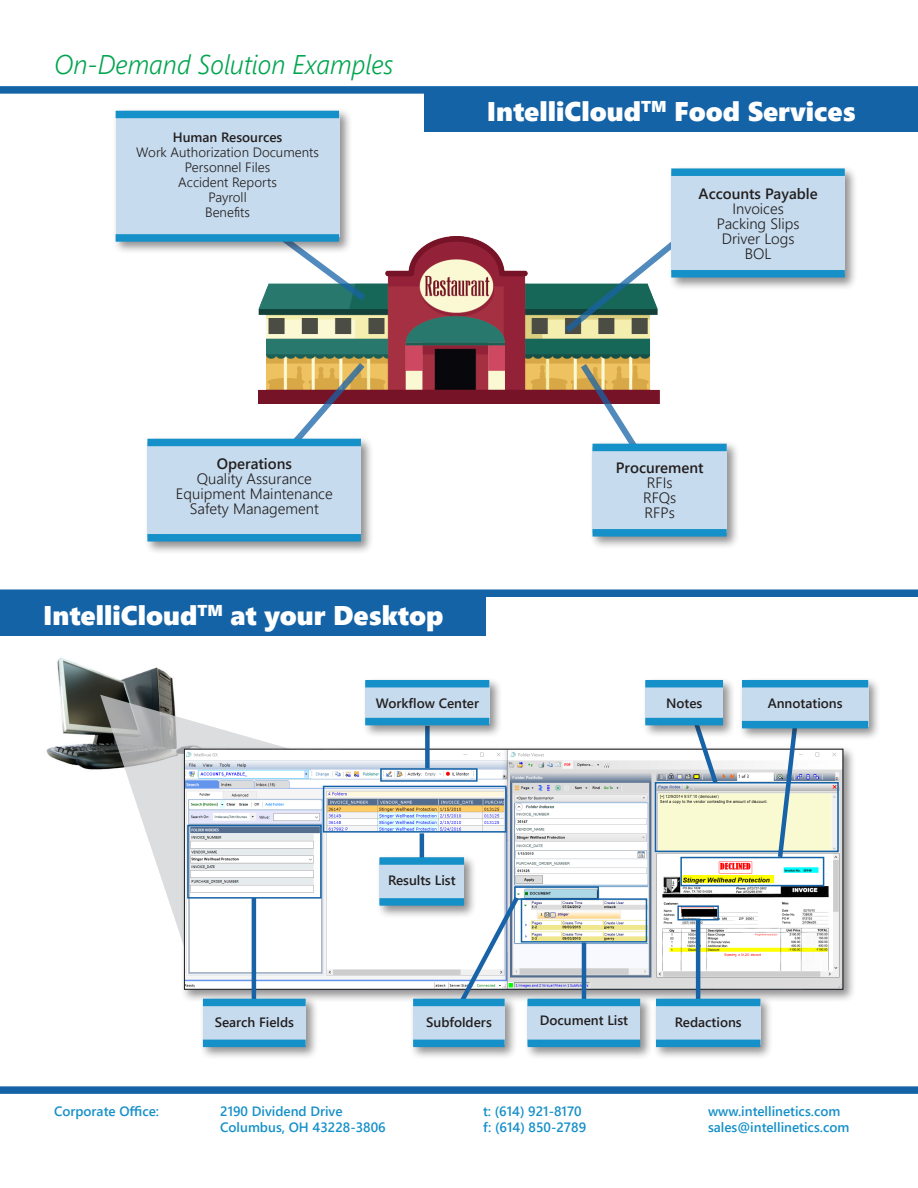
<style>
.page{position:relative;width:918px;height:1188px;background:#fff}
.page>*{position:absolute;margin:0;border:0;box-sizing:border-box;transform-origin:0 0}
.t1{font:27px "Segoe UI Black";color:#fff}
.t2{font:italic 300 27px "Segoe UI";color:#00a54f;scale:.95 1}
.Bubble_-_Body{font:300 15px "Segoe UI";color:#231f20}
.Bubble_-_Body-2{font:600 15px "Segoe UI";color:#231f20}
.t3{font:600 13.5px "Segoe UI";color:#1690c8}
.Bubble_-_Body-3{font:600 13.5px "Segoe UI";color:#231f20}
.Bubble_-_Body-4{font:300 13.5px "Segoe UI";color:#231f20}
</style>
<div class="page">
<img style="left:258px;top:236px;width:402px;height:167px">
<img style="left:46px;top:657px;width:128px;height:113px">
<svg style="left:100px;top:695px;width:176px;height:242px"></svg>
<div style="left:181px;top:745px;width:675px;height:258px;background:#231f20;opacity:.5"></div>
<img style="left:186px;top:751px;width:655px;height:237px">
<div style="left:184px;top:749px;width:659px;height:241px;border:1px solid #231f20"></div>
<div style="left:0;top:86px;width:918px;height:8px;background:#1563a7"></div>
<div style="left:0;top:590px;width:918px;height:7px;background:#1563a7"></div>
<svg style="left:258px;top:236px;width:109px;height:66px"></svg>
<svg style="left:272px;top:356px;width:95px;height:80px"></svg>
<svg style="left:563px;top:236px;width:105px;height:102px"></svg>
<div style="left:144px;top:436px;width:231px;height:118px;background:#231f20;opacity:.5"></div>
<div style="left:147px;top:443px;width:214px;height:94px;background:#c6dbed"></div>
<div style="left:147px;top:439px;width:214px;height:7px;background:#1690c8"></div>
<div style="left:147px;top:534px;width:214px;height:8px;background:#1690c8"></div>
<div style="left:668px;top:165px;width:190px;height:125px;background:#231f20;opacity:.5"></div>
<div style="left:671px;top:173px;width:174px;height:100px;background:#c6dbed"></div>
<div style="left:671px;top:168px;width:174px;height:8px;background:#1690c8"></div>
<div style="left:671px;top:270px;width:174px;height:8px;background:#1690c8"></div>
<div style="left:112px;top:107px;width:240px;height:147px;background:#231f20;opacity:.5"></div>
<div style="left:116px;top:116px;width:224px;height:121px;background:#c6dbed"></div>
<div style="left:116px;top:111px;width:223px;height:7px;background:#1690c8"></div>
<div style="left:116px;top:234px;width:223px;height:8px;background:#1690c8"></div>
<hr style="left:420px;top:833px;width:4px;height:45px;background:#1863a7">
<hr style="left:582px;top:943px;width:4px;height:102px;background:#1863a7">
<svg style="left:443px;top:892px;width:80px;height:111px"></svg>
<svg style="left:690px;top:738px;width:31px;height:50px"></svg>
<hr style="left:696px;top:919px;width:4px;height:92px;background:#1863a7">
<hr style="left:252px;top:898px;width:4px;height:120px;background:#1863a7">
<div style="left:425px;top:726px;width:5px;height:42px;background:#1863a7"></div>
<div style="left:362px;top:677px;width:141px;height:61px;background:#231f20;opacity:.5"></div>
<div style="left:365px;top:682px;width:125px;height:42px;background:#c6dbed"></div>
<div style="left:365px;top:680px;width:124px;height:7px;background:#1690c8"></div>
<div style="left:365px;top:718px;width:124px;height:7px;background:#1690c8"></div>
<div style="left:642px;top:677px;width:94px;height:61px;background:#231f20;opacity:.5"></div>
<div style="left:645px;top:682px;width:78px;height:42px;background:#c6dbed"></div>
<div style="left:645px;top:680px;width:78px;height:7px;background:#1690c8"></div>
<div style="left:645px;top:718px;width:78px;height:7px;background:#1690c8"></div>
<div style="left:376px;top:854px;width:101px;height:65px;background:#231f20;opacity:.5"></div>
<div style="left:379px;top:859px;width:85px;height:45px;background:#c6dbed"></div>
<div style="left:379px;top:857px;width:85px;height:8px;background:#1690c8"></div>
<div style="left:379px;top:898px;width:85px;height:8px;background:#1690c8"></div>
<div style="left:199px;top:996px;width:120px;height:64px;background:#231f20;opacity:.5"></div>
<div style="left:203px;top:1001px;width:103px;height:44px;background:#c6dbed"></div>
<div style="left:203px;top:999px;width:103px;height:7px;background:#1690c8"></div>
<div style="left:203px;top:1040px;width:103px;height:7px;background:#1690c8"></div>
<div style="left:410px;top:996px;width:108px;height:64px;background:#231f20;opacity:.5"></div>
<div style="left:413px;top:1001px;width:92px;height:44px;background:#c6dbed"></div>
<div style="left:413px;top:999px;width:92px;height:7px;background:#1690c8"></div>
<div style="left:413px;top:1040px;width:92px;height:7px;background:#1690c8"></div>
<div style="left:524px;top:995px;width:130px;height:65px;background:#231f20;opacity:.5"></div>
<div style="left:528px;top:1001px;width:112px;height:44px;background:#c6dbed"></div>
<div style="left:528px;top:999px;width:112px;height:7px;background:#1690c8"></div>
<div style="left:528px;top:1040px;width:112px;height:7px;background:#1690c8"></div>
<div style="left:653px;top:996px;width:121px;height:64px;background:#231f20;opacity:.5"></div>
<div style="left:656px;top:1001px;width:105px;height:44px;background:#c6dbed"></div>
<div style="left:656px;top:999px;width:104px;height:7px;background:#1690c8"></div>
<div style="left:656px;top:1040px;width:104px;height:7px;background:#1690c8"></div>
<div style="left:0;top:1086px;width:918px;height:8px;background:#1563a7"></div>
<div style="left:1px;top:594px;width:485px;height:42px;background:#1563a7"></div>
<div style="left:424px;top:90px;width:494px;height:42px;background:#1563a7"></div>
<div style="left:187px;top:825px;width:135px;height:74px;border:2px solid #1563a7"></div>
<div style="left:323px;top:786px;width:184px;height:47px;border:2px solid #1563a7"></div>
<div style="left:380px;top:768px;width:98px;height:14px;border:2px solid #1563a7"></div>
<div style="left:514px;top:886px;width:85px;height:14px;border:2px solid #1563a7"></div>
<div style="left:521px;top:898px;width:126px;height:45px;border:2px solid #1563a7"></div>
<div style="left:655px;top:782px;width:184px;height:70px;border:2px solid #1563a7"></div>
<div style="left:677px;top:905px;width:42px;height:15px;border:2px solid #1563a7"></div>
<div style="left:680px;top:857px;width:144px;height:29px;border:2px solid #1563a7"></div>
<svg style="left:775px;top:742px;width:26px;height:120px"></svg>
<div style="left:738px;top:677px;width:144px;height:65px;background:#231f20;opacity:.5"></div>
<div style="left:742px;top:682px;width:126px;height:44px;background:#c6dbed"></div>
<div style="left:742px;top:680px;width:126px;height:7px;background:#1690c8"></div>
<div style="left:742px;top:721px;width:126px;height:7px;background:#1690c8"></div>
<svg style="left:575px;top:361px;width:77px;height:79px"></svg>
<div style="left:589px;top:440px;width:151px;height:110px;background:#231f20;opacity:.5"></div>
<div style="left:593px;top:447px;width:134px;height:86px;background:#c6dbed"></div>
<div style="left:593px;top:444px;width:134px;height:7px;background:#1690c8"></div>
<div style="left:593px;top:529px;width:134px;height:8px;background:#1690c8"></div>
<h2 class="t2" style="left:54px;top:42px;width:359px">On-Demand Solution Examples</h2>
<p class="Bubble_-_Body-3" style="left:173px;top:126px;width:111px">Human Resources</p>
<p class="Bubble_-_Body-4" style="left:136px;top:141px;width:184px">Work Authorization Documents</p>
<p class="Bubble_-_Body-4" style="left:185px;top:156px;width:87px">Personnel Files</p>
<p class="Bubble_-_Body-4" style="left:178px;top:171px;width:100px">Accident Reports</p>
<p class="Bubble_-_Body-4" style="left:208px;top:186px;width:40px">Payroll</p>
<p class="Bubble_-_Body-4" style="left:205px;top:201px;width:46px">Benefits</p>
<p class="t1" style="left:487px;top:91px;width:371px">IntelliCloud<sup>TM</sup> Food Services</p>
<p class="Bubble_-_Body-2" style="left:699px;top:181px;width:121px">Accounts Payable</p>
<p class="Bubble_-_Body" style="left:733px;top:196px;width:53px">Invoices</p>
<p class="Bubble_-_Body" style="left:717px;top:211px;width:84px">Packing Slips</p>
<p class="Bubble_-_Body" style="left:722px;top:226px;width:74px">Driver Logs</p>
<p class="Bubble_-_Body" style="left:745px;top:241px;width:28px">BOL</p>
<p class="Bubble_-_Body-2" style="left:217px;top:451px;width:77px">Operations</p>
<p class="Bubble_-_Body" style="left:197px;top:466px;width:117px">Quality Assurance</p>
<p class="Bubble_-_Body" style="left:176px;top:481px;width:158px">Equipment Maintenance</p>
<p class="Bubble_-_Body" style="left:190px;top:496px;width:131px">Safety Management</p>
<p class="t1" style="left:43px;top:596px;width:402px">IntelliCloud<sup>TM</sup> at your Desktop</p>
<p class="Bubble_-_Body-2" style="left:616px;top:456px;width:89px">Procurement</p>
<p class="Bubble_-_Body" style="left:647px;top:471px;width:27px">RFIs</p>
<p class="Bubble_-_Body" style="left:643px;top:486px;width:35px">RFQs</p>
<p class="Bubble_-_Body" style="left:645px;top:501px;width:32px">RFPs</p>
<p class="Bubble_-_Body-3" style="left:376px;top:692px;width:105px">Workflow Center</p>
<p class="Bubble_-_Body-3" style="left:666px;top:692px;width:38px">Notes</p>
<p class="Bubble_-_Body-3" style="left:768px;top:692px;width:76px">Annotations</p>
<p class="Bubble_-_Body-3" style="left:388px;top:869px;width:69px">Results List</p>
<p class="Bubble_-_Body-3" style="left:215px;top:1011px;width:81px">Search Fields</p>
<p class="Bubble_-_Body-3" style="left:426px;top:1011px;width:67px">Subfolders</p>
<p class="Bubble_-_Body-3" style="left:540px;top:1010px;width:90px">Document List</p>
<p class="Bubble_-_Body-3" style="left:675px;top:1011px;width:68px">Redactions</p>
<p class="t3" style="left:54px;top:1100px;width:107px">Corporate Office:</p>
<p class="t3" style="left:220px;top:1100px;width:124px">2190 Dividend Drive</p>
<p class="t3" style="left:483px;top:1100px;width:100px">t: (614) 921-8170</p>
<p class="t3" style="left:708px;top:1100px;width:134px">www.intellinetics.com</p>
<p class="t3" style="left:220px;top:1116px;width:167px">Columbus, OH 43228-3806</p>
<p class="t3" style="left:483px;top:1116px;width:105px">f: (614) 850-2789</p>
<p class="t3" style="left:708px;top:1116px;width:143px">sales@intellinetics.com</p>
</div>
